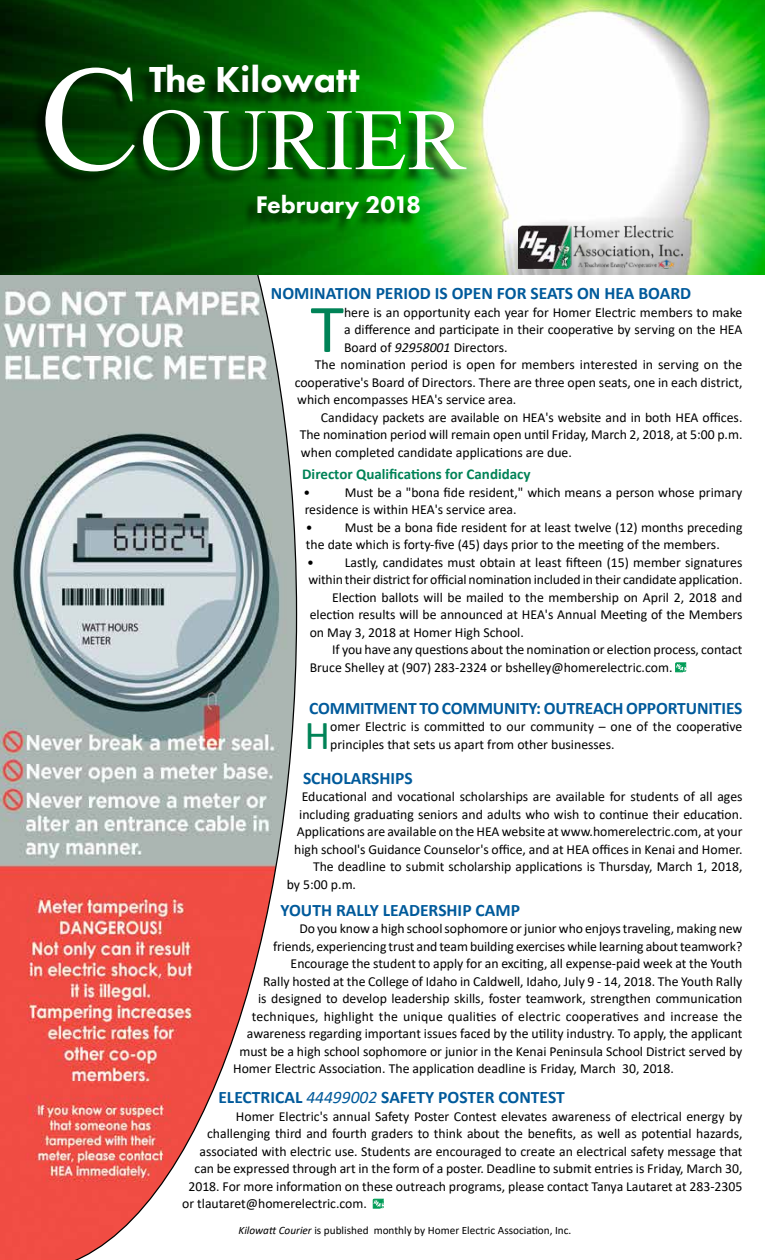
<style>
.page{position:relative;width:765px;height:1260px;background:#fff}
.page>*{position:absolute;margin:0;border:0;box-sizing:border-box;transform-origin:0 0}
.t1{font:150px "Times New Roman";color:#fff}
.t2{font:87.5px "Times New Roman";color:#fff}
.t3{font:68.88px "Calibri";color:#008357}
.t4{font:41.38px "Calibri";color:#008357}
.t5{font:800 37.5px "Futura PT";color:#fff}
.t6{font:800 25px "Futura PT";color:#fff}
.t7{font:700 17.5px "Calibri";color:#005a9b}
.t8{font:700 15px "Calibri";color:#008357}
.t9{font:13.75px/17.5px "Calibri";color:#000}
.t10{font:11.25px "Calibri";color:#000}
.s1{font-style:italic}
.s2{font-weight:400;font-style:italic}
</style>
<div class="page">
<svg style="left:0;top:275px;width:297px;height:985px"></svg>
<img style="left:0;top:0;width:765px;height:275px">
<div style="left:242px;top:197px;width:176px;height:37px;background:#000;opacity:.6"></div>
<div style="left:30px;top:70px;width:434px;height:117px;background:#000;opacity:.6"></div>
<div style="left:134px;top:67px;width:223px;height:41px;background:#000;opacity:.6"></div>
<img style="left:519px;top:225px;width:163px;height:43px">
<svg style="left:676px;top:663px;width:11px;height:9px"></svg>
<svg style="left:373px;top:1199px;width:11px;height:10px"></svg>
<h1 class="t1" style="left:40px;top:13px;width:102px">C</h1>
<h3 class="t5" style="left:149px;top:56px;width:212px">The Kilowatt</h3>
<h2 class="t2" style="left:140px;top:78px;width:327px">OURIER</h2>
<h3 class="t6" style="left:256px;top:189px;width:167px">February 2018</h3>
<p class="t7" style="left:271px;top:281px;width:422px">NOMINATION PERIOD IS OPEN FOR SEATS ON HEA BOARD</p>
<h3 class="t3" style="left:310px;top:281px;width:35px">T</h3>
<p class="t9" style="left:344px;top:303px;width:400px">here is an opportunity each year for Homer Electric members to make</p>
<p class="t9" style="left:344px;top:321px;width:400px">a difference and participate in their cooperative by serving on the HEA</p>
<p class="t9" style="left:344px;top:338px;width:165px">Board of <span class="s1">92958001</span> Directors.</p>
<p class="t9" style="left:315px;top:356px;width:429px">The nomination period is open for members interested in serving on the</p>
<p class="t9" style="left:295px;top:373px;width:449px">cooperative's Board of Directors. There are three open seats, one in each district,</p>
<p class="t9" style="left:297px;top:391px;width:221px">which encompasses HEA's service area.</p>
<p class="t9" style="left:321px;top:408px;width:423px">Candidacy packets are available on HEA's website and in both HEA offices.</p>
<p class="t9" style="left:300px;top:426px;width:444px">The nomination period will remain open until Friday, March 2, 2018, at 5:00 p.m.</p>
<p class="t9" style="left:301px;top:443px;width:272px">when completed candidate applications are due.</p>
<p class="t8" style="left:302px;top:464px;width:230px">Director Qualifications for Candidacy</p>
<p class="t9" style="left:303px;top:483px;width:8px">•</p>
<p class="t9" style="left:305px;top:483px;width:439px;text-indent:40px">Must be a "bona fide resident," which means a person whose primary residence is within HEA's service area.</p>
<p class="t9" style="left:306px;top:518px;width:438px">• Must be a bona fide resident for at least twelve (12) months preceding the date which is forty-five (45) days prior to the meeting of the members.</p>
<p class="t9" style="left:307px;top:553px;width:437px">• Lastly, candidates must obtain at least fifteen (15) member signatures</p>
<p class="t9" style="left:308px;top:571px;width:436px">within their district for official nomination included in their candidate application.</p>
<p class="t9" style="left:332px;top:588px;width:412px">Election ballots will be mailed to the membership on April 2, 2018 and</p>
<p class="t9" style="left:310px;top:606px;width:434px">election results will be announced at HEA's Annual Meeting of the Members</p>
<p class="t9" style="left:310px;top:623px;width:216px">on May 3, 2018 at Homer High School.</p>
<p class="t9" style="left:332px;top:641px;width:412px">If you have any questions about the nomination or election process, contact</p>
<p class="t9" style="left:310px;top:658px;width:364px">Bruce Shelley at (907) 283-2324 or bshelley@homerelectric.com.</p>
<p class="t7" style="left:309px;top:695px;width:435px">COMMITMENT TO COMMUNITY: OUTREACH OPPORTUNITIES</p>
<h3 class="t4" style="left:305px;top:706px;width:27px">H</h3>
<p class="t9" style="left:330px;top:717px;width:414px">omer Electric is committed to our community – one of the cooperative principles that sets us apart from other businesses.</p>
<p class="t7" style="left:303px;top:765px;width:111px">SCHOLARSHIPS</p>
<p class="t9" style="left:302px;top:787px;width:442px">Educational and vocational scholarships are available for students of all ages</p>
<p class="t9" style="left:299px;top:805px;width:445px">including graduating seniors and adults who wish to continue their education.</p>
<p class="t9" style="left:297px;top:822px;width:447px">Applications are available on the HEA website at www.homerelectric.com, at your</p>
<p class="t9" style="left:294px;top:840px;width:450px">high school's Guidance Counselor's office, and at HEA offices in Kenai and Homer.</p>
<p class="t9" style="left:313px;top:857px;width:431px">The deadline to submit scholarship applications is Thursday, March 1, 2018,</p>
<p class="t9" style="left:287px;top:875px;width:71px">by 5:00 p.m.</p>
<p class="t7" style="left:281px;top:898px;width:241px">YOUTH RALLY LEADERSHIP CAMP</p>
<p class="t9" style="left:299px;top:920px;width:445px">Do you know a high school sophomore or junior who enjoys traveling, making new</p>
<p class="t9" style="left:273px;top:937px;width:471px">friends, experiencing trust and team building exercises while learning about teamwork?</p>
<p class="t9" style="left:291px;top:955px;width:453px">Encourage the student to apply for an exciting, all expense-paid week at the Youth</p>
<p class="t9" style="left:263px;top:972px;width:481px">Rally hosted at the College of Idaho in Caldwell, Idaho, July 9 - 14, 2018. The Youth Rally</p>
<p class="t9" style="left:258px;top:990px;width:486px">is designed to develop leadership skills, foster teamwork, strengthen communication</p>
<p class="t9" style="left:252px;top:1007px;width:492px">techniques, highlight the unique qualities of electric cooperatives and increase the</p>
<p class="t9" style="left:247px;top:1025px;width:497px">awareness regarding important issues faced by the utility industry. To apply, the applicant</p>
<p class="t9" style="left:239px;top:1042px;width:505px">must be a high school sophomore or junior in the Kenai Peninsula School District served by</p>
<p class="t9" style="left:233px;top:1060px;width:442px">Homer Electric Association. The application deadline is Friday, March 30, 2018.</p>
<p class="t7" style="left:218px;top:1085px;width:348px">ELECTRICAL <span class="s2">44499002</span> SAFETY POSTER CONTEST</p>
<p class="t9" style="left:236px;top:1107px;width:508px">Homer Electric's annual Safety Poster Contest elevates awareness of electrical energy by</p>
<p class="t9" style="left:207px;top:1125px;width:537px">challenging third and fourth graders to think about the benefits, as well as potential hazards,</p>
<p class="t9" style="left:200px;top:1142px;width:544px">associated with electric use. Students are encouraged to create an electrical safety message that</p>
<p class="t9" style="left:195px;top:1160px;width:549px">can be expressed through art in the form of a poster. Deadline to submit entries is Friday, March 30,</p>
<p class="t9" style="left:188px;top:1177px;width:556px">2018. For more information on these outreach programs, please contact Tanya Lautaret at 283-2305</p>
<p class="t9" style="left:182px;top:1195px;width:186px">or tlautaret@homerelectric.com.</p>
<p class="t10" style="left:239px;top:1223px;width:334px"><span class="s1">Kilowatt Courier</span> is published monthly by Homer Electric Association, Inc.</p>
</div>
